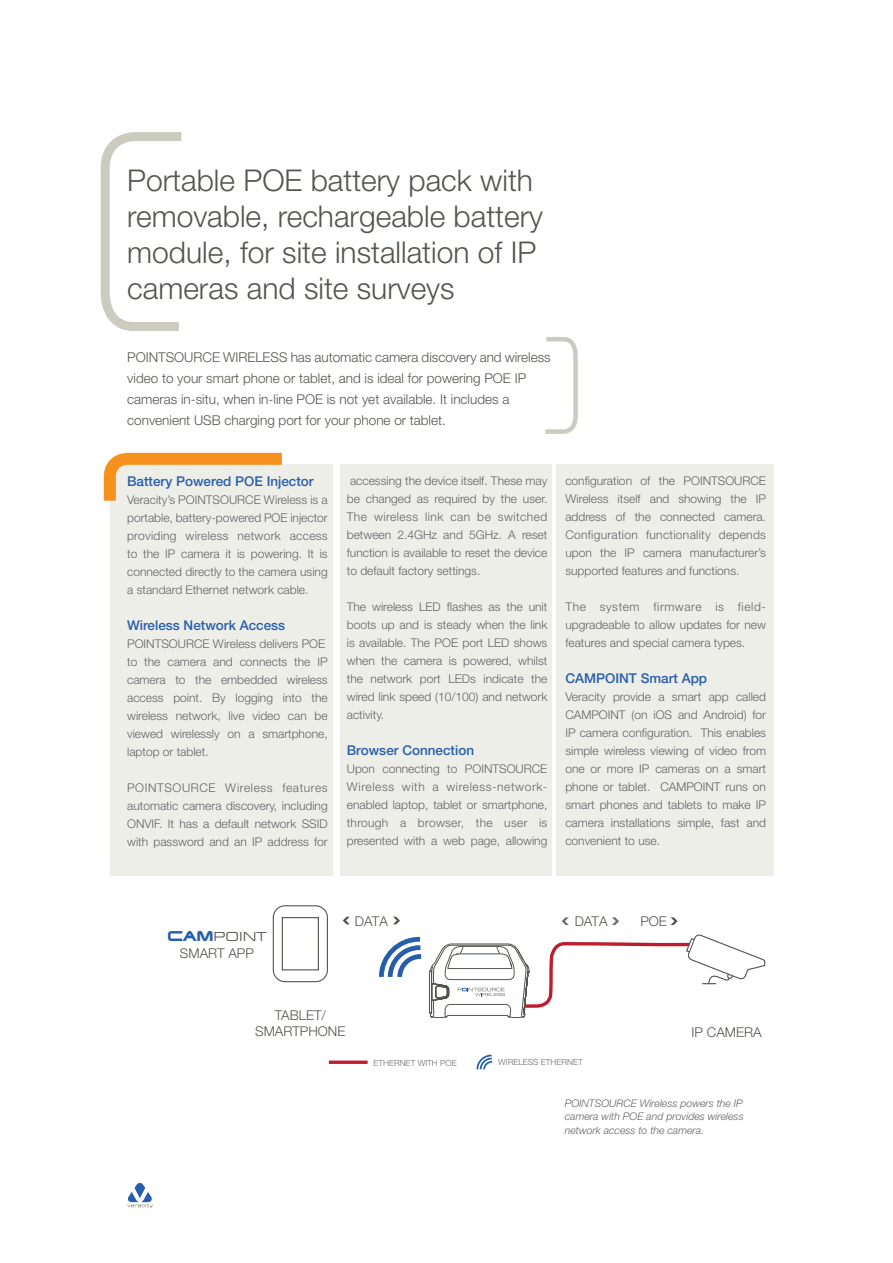
<style>
.page{position:relative;width:893px;height:1263px;background:#fff}
.page>*{position:absolute;margin:0;border:0;box-sizing:border-box;transform-origin:0 0}
.t1{font:300 30px "Helvetica Neue LT Std";color:#52564f}
.t2{font:300 13.5px/21px "Helvetica Neue LT Std";color:#52564f}
.t3{font:500 13.5px "Helvetica Neue LT Std";color:#275eac}
.t4{font:13.5px "Eurostile Ext";color:#52564f}
.t5{font:300 12px/18px "Helvetica Neue LT Std";color:#636366;text-align:justify}
.t6{font:italic 300 10.5px/13.5px "Helvetica Neue LT Std";color:#636366;text-align:justify}
.t7{font:300 8.4px "Helvetica Neue LT Std";color:#6c6d70}
.s1{font-family:"Camp Opti Caps";font-size:12.9px;color:#275eac}
</style>
<div class="page">
<div style="left:556px;top:464px;width:218px;height:411px;background:#ebece6"></div>
<div style="left:111px;top:464px;width:222px;height:411px;background:#ebece6"></div>
<div style="left:341px;top:464px;width:211px;height:411px;background:#ebece6"></div>
<svg style="left:100px;top:132px;width:82px;height:199px"></svg>
<svg style="left:103px;top:452px;width:179px;height:61px"></svg>
<svg style="left:545px;top:337px;width:33px;height:97px"></svg>
<svg style="left:127px;top:1183px;width:26px;height:25px"></svg>
<svg style="left:272px;top:905px;width:56px;height:78px"></svg>
<svg style="left:406px;top:937px;width:14px;height:2px"></svg>
<svg style="left:325px;top:939px;width:360px;height:125px"></svg>
<svg style="left:685px;top:934px;width:81px;height:51px"></svg>
<svg style="left:393px;top:917px;width:7px;height:7px"></svg>
<svg style="left:343px;top:917px;width:7px;height:7px"></svg>
<svg style="left:670px;top:917px;width:8px;height:8px"></svg>
<svg style="left:612px;top:917px;width:7px;height:8px"></svg>
<svg style="left:562px;top:917px;width:7px;height:8px"></svg>
<svg style="left:428px;top:943px;width:102px;height:75px"></svg>
<svg style="left:476px;top:1055px;width:16px;height:14px"></svg>
<p class="t1" style="left:127px;top:162px;width:407px">Portable POE battery pack with</p>
<p class="t1" style="left:127px;top:198px;width:417px">removable, rechargeable battery</p>
<p class="t1" style="left:127px;top:234px;width:410px">module, for site installation of IP</p>
<p class="t1" style="left:127px;top:270px;width:329px">cameras and site surveys</p>
<p class="t2" style="left:127px;top:346px;width:425px">POINTSOURCE WIRELESS has automatic camera discovery and wireless</p>
<p class="t2" style="left:127px;top:367px;width:400px">video to your smart phone or tablet, and is ideal for powering POE IP cameras in-situ, when in-line POE is not yet available. It includes a</p>
<p class="t2" style="left:127px;top:409px;width:320px">convenient USB charging port for your phone or tablet.</p>
<p class="t3" style="left:127px;top:473px;width:188px">Battery Powered POE Injector</p>
<p class="t5" style="left:127px;top:491px;width:202px">Veracity’s POINTSOURCE Wireless is a portable, battery-powered POE injector providing wireless network access to the IP camera it is powering. It is connected directly to the camera using a standard Ethernet network cable.</p>
<p class="t3" style="left:127px;top:617px;width:160px">Wireless Network Access</p>
<p class="t5" style="left:127px;top:635px;width:200px">POINTSOURCE Wireless delivers POE</p>
<p class="t5" style="left:127px;top:653px;width:202px">to the camera and connects the IP camera to the embedded wireless access point. By logging into the wireless network, live video can be viewed wirelessly on a smartphone, laptop or tablet.</p>
<p class="t5" style="left:127px;top:779px;width:202px">POINTSOURCE Wireless features automatic camera discovery, including ONVIF. It has a default network SSID with password and an IP address for</p>
<p class="t5" style="left:347px;top:472px;width:202px">accessing the device itself. These may be changed as required by the user.<br>The wireless link can be switched between 2.4GHz and 5GHz. A reset function is available to reset the device to default factory settings.</p>
<p class="t5" style="left:347px;top:598px;width:202px">The wireless LED flashes as the unit boots up and is steady when the link is available. The POE port LED shows when the camera is powered, whilst the network port LEDs indicate the wired link speed (10/100) and network activity.</p>
<p class="t3" style="left:347px;top:742px;width:129px">Browser Connection</p>
<p class="t5" style="left:347px;top:760px;width:202px">Upon connecting to POINTSOURCE Wireless with a wireless-network&shy;enabled laptop, tablet or smartphone, through a browser, the user is presented with a web page, allowing</p>
<p class="t5" style="left:565px;top:472px;width:202px">configuration of the POINTSOURCE Wireless itself and showing the IP address of the connected camera.<br>Configuration functionality depends upon the IP camera manufacturer’s supported features and functions.</p>
<p class="t5" style="left:565px;top:598px;width:202px">The system firmware is field&shy;upgradeable to allow updates for new features and special camera types.</p>
<p class="t3" style="left:565px;top:670px;width:143px">CAMPOINT Smart App</p>
<p class="t5" style="left:565px;top:688px;width:202px">Veracity provide a smart app called CAMPOINT (on iOS and Android) for IP camera configuration. This enables simple wireless viewing of video from one or more IP cameras on a smart phone or tablet. CAMPOINT runs on smart phones and tablets to make IP camera installations simple, fast and convenient to use.</p>
<p class="t4" style="left:167px;top:930px;width:101px"><span class="s1">cAM</span>POINT</p>
<p class="t2" style="left:180px;top:942px;width:76px">SMART APP</p>
<p class="t2" style="left:355px;top:910px;width:34px">DATA</p>
<p class="t2" style="left:575px;top:911px;width:34px">DATA</p>
<p class="t2" style="left:640px;top:911px;width:28px">POE</p>
<p class="t2" style="left:255px;top:1007px;width:92px;line-height:16.2px;text-align:center">TABLET/<br>SMARTPHONE</p>
<p class="t7" style="left:373px;top:1057px;width:85px">ETHERNET WITH POE</p>
<p class="t7" style="left:498px;top:1057px;width:86px">WIRELESS ETHERNET</p>
<p class="t2" style="left:692px;top:1021px;width:72px">IP CAMERA</p>
<p class="t6" style="left:565px;top:1096px;width:180px">POINTSOURCE Wireless powers the IP camera with POE and provides wireless network access to the camera.</p>
</div>
